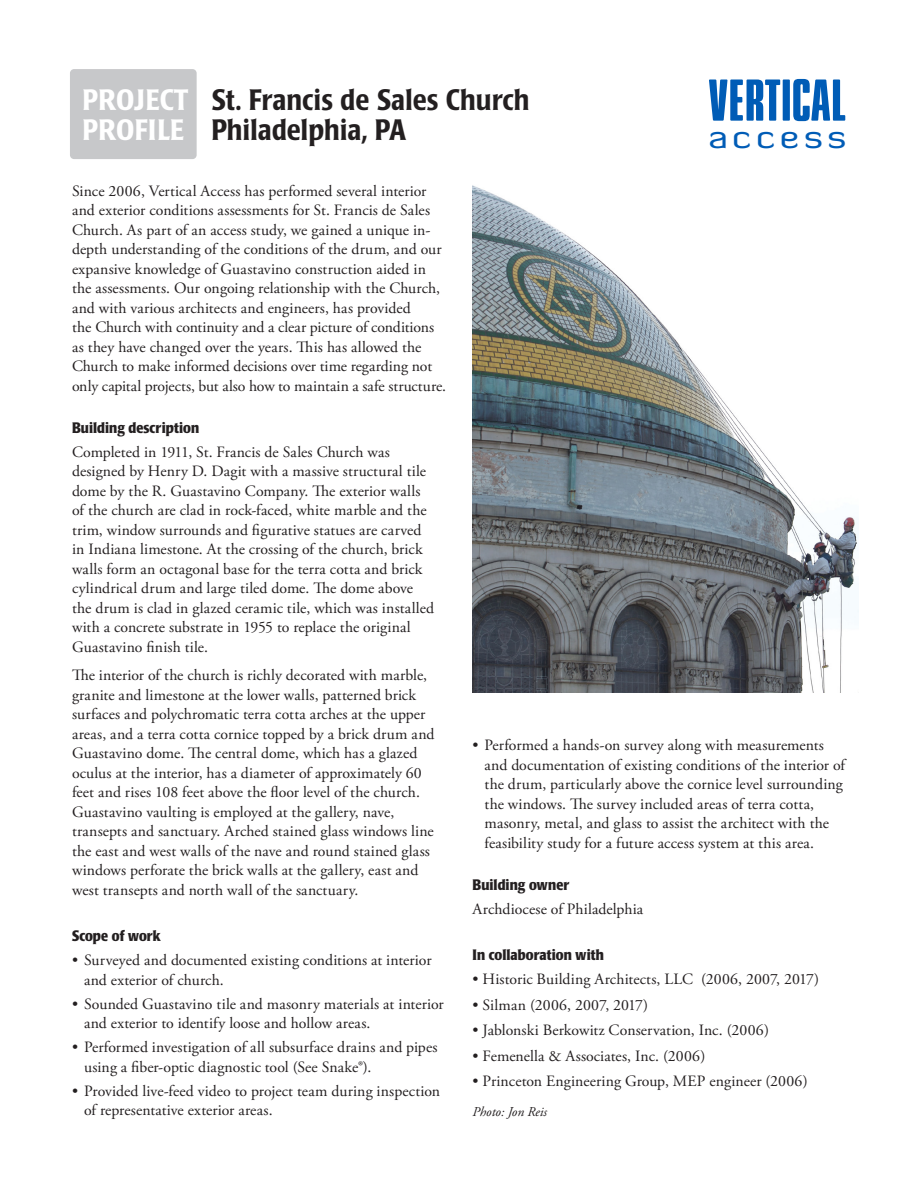
<style>
.page{position:relative;width:918px;height:1188px;background:#fff}
.page>*{position:absolute;margin:0;border:0;box-sizing:border-box;transform-origin:0 0}
.t1{font:50.55px "Soft Press";letter-spacing:.01em;color:#005cb6}
.t2{font:31.65px "Diavlo";letter-spacing:.105em;color:#005cb6;scale:1.25 1}
.Subhead_2{font:500 condensed 29.25px/30px "Poppl Laudatio";letter-spacing:-.005em;color:#231f20}
.t3{font:500 condensed 29.25px/30px "Poppl Laudatio";letter-spacing:.01em;color:#fff}
.body_copy{font:15.75px/19.5px "Adobe Garamond Pro";letter-spacing:.005em;color:#231f20}
.bullets{font:15.75px/19.5px "Adobe Garamond Pro";letter-spacing:.005em;color:#231f20}
.headers{font:700 condensed 15px "Poppl Laudatio";letter-spacing:.005em;color:#231f20}
.t4{font:italic 13.5px "Adobe Garamond Pro";color:#231f20}
</style>
<div class="page">
<img style="left:472px;top:185px;width:387px;height:508px">
<div style="left:70px;top:69px;width:127px;height:90px;background:#c7c8ca;border-radius:4px"></div>
<p class="t3" style="left:82px;top:86px;width:108px">PROJECT<br>PROFILE</p>
<p class="Subhead_2" style="left:212px;top:86px;width:319px">St. Francis de Sales Church<br>Philadelphia, PA</p>
<p class="t1" style="left:709px;top:68px;width:138px">VERTICAL</p>
<p class="t2" style="left:708px;top:117px;width:112px">access</p>
<p class="body_copy" style="left:72px;top:182px;width:376px">Since 2006, Vertical Access has performed several interior and exterior conditions assessments for St. Francis de Sales Church. As part of an access study, we gained a unique in&shy;depth understanding of the conditions of the drum, and our expansive knowledge of Guastavino construction aided in the assessments. Our ongoing relationship with the Church, and with various architects and engineers, has provided<br>the Church with continuity and a clear picture of conditions as they have changed over the years. This has allowed the Church to make informed decisions over time regarding not only capital projects, but also how to maintain a safe structure.</p>
<p class="headers" style="left:72px;top:419px;width:129px">Building description</p>
<p class="body_copy" style="left:72px;top:443px;width:364px">Completed in 1911, St. Francis de Sales Church was designed by Henry D. Dagit with a massive structural tile dome by the R. Guastavino Company. The exterior walls of the church are clad in rock-faced, white marble and the trim, window surrounds and figurative statues are carved in Indiana limestone. At the crossing of the church, brick walls form an octagonal base for the terra cotta and brick cylindrical drum and large tiled dome. The dome above the drum is clad in glazed ceramic tile, which was installed with a concrete substrate in 1955 to replace the original Guastavino finish tile.</p>
<p class="body_copy" style="left:72px;top:666px;width:364px">The interior of the church is richly decorated with marble, granite and limestone at the lower walls, patterned brick surfaces and polychromatic terra cotta arches at the upper areas, and a terra cotta cornice topped by a brick drum and Guastavino dome. The central dome, which has a glazed oculus at the interior, has a diameter of approximately 60 feet and rises 108 feet above the floor level of the church.<br>Guastavino vaulting is employed at the gallery, nave, transepts and sanctuary. Arched stained glass windows line the east and west walls of the nave and round stained glass windows perforate the brick walls at the gallery, east and west transepts and north wall of the sanctuary.</p>
<p class="headers" style="left:72px;top:928px;width:90px">Scope of work</p>
<p class="bullets" style="left:84px;top:951px;width:349px;text-indent:-12px">• Surveyed and documented existing conditions at interior and exterior of church.</p>
<p class="bullets" style="left:84px;top:995px;width:361px;text-indent:-12px">• Sounded Guastavino tile and masonry materials at interior and exterior to identify loose and hollow areas.</p>
<p class="bullets" style="left:84px;top:1038px;width:355px;text-indent:-12px">• Performed investigation of all subsurface drains and pipes using a fiber-optic diagnostic tool (See Snake®).</p>
<p class="bullets" style="left:84px;top:1082px;width:358px;text-indent:-12px">• Provided live-feed video to project team during inspection of representative exterior areas.</p>
<p class="bullets" style="left:484px;top:736px;width:362px;text-indent:-12px">• Performed a hands-on survey along with measurements and documentation of existing conditions of the interior of the drum, particularly above the cornice level surrounding the windows. The survey included areas of terra cotta, masonry, metal, and glass to assist the architect with the feasibility study for a future access system at this area.</p>
<p class="headers" style="left:472px;top:876px;width:98px">Building owner</p>
<p class="body_copy" style="left:472px;top:899px;width:172px">Archdiocese of Philadelphia</p>
<p class="headers" style="left:472px;top:946px;width:133px">In collaboration with</p>
<p class="body_copy" style="left:472px;top:970px;width:348px">• Historic Building Architects, LLC (2006, 2007, 2017)</p>
<p class="body_copy" style="left:472px;top:995px;width:177px">• Silman (2006, 2007, 2017)</p>
<p class="body_copy" style="left:472px;top:1021px;width:298px">• Jablonski Berkowitz Conservation, Inc. (2006)</p>
<p class="body_copy" style="left:472px;top:1046px;width:234px">• Femenella &amp; Associates, Inc. (2006)</p>
<p class="body_copy" style="left:472px;top:1072px;width:337px">• Princeton Engineering Group, MEP engineer (2006)</p>
<p class="t4" style="left:472px;top:1103px;width:76px">Photo: Jon Reis</p>
</div>
